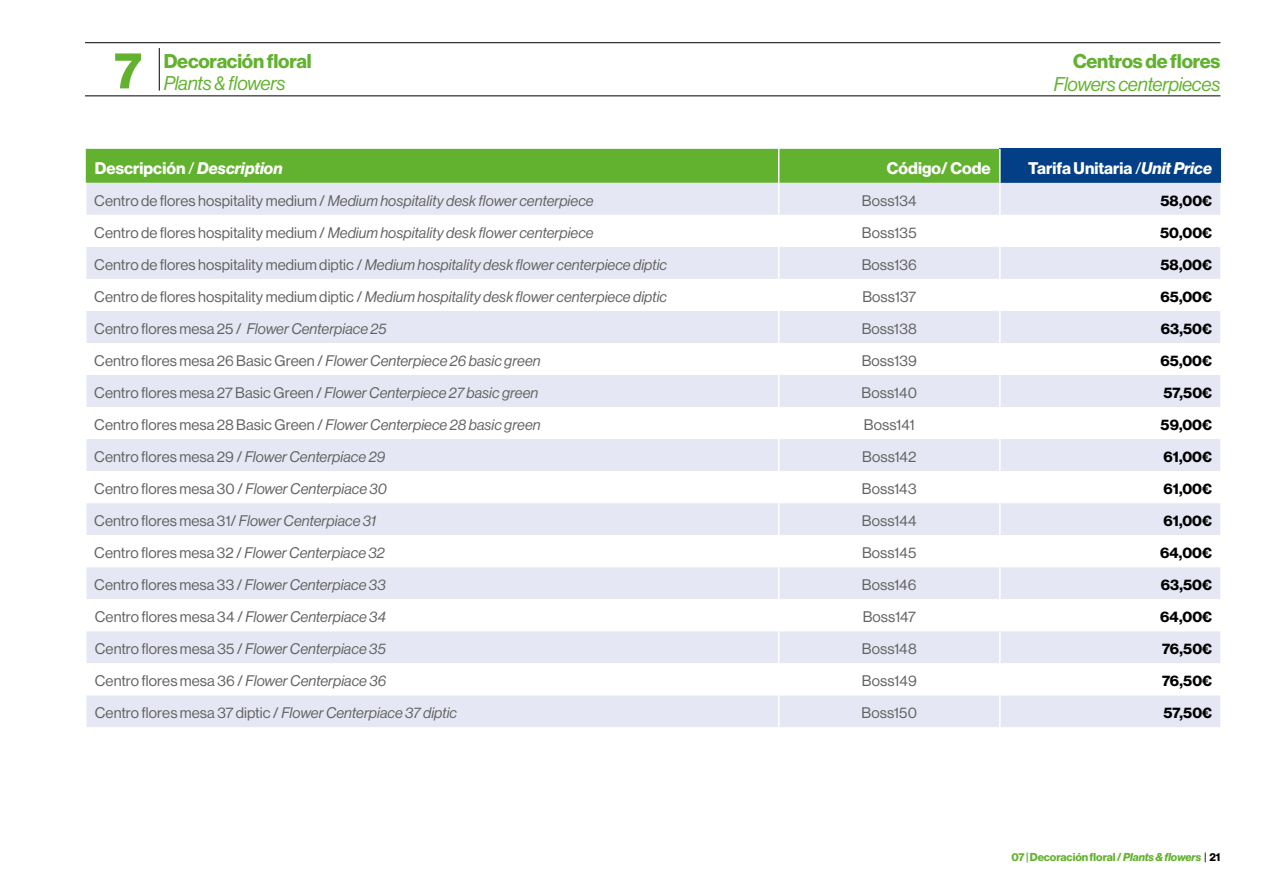
<style>
.page{position:relative;width:1263px;height:893px;background:#fff}
.page>*{position:absolute;margin:0;border:0;box-sizing:border-box;transform-origin:0 0}
.t1{font:700 51px "Neue Haas Grotesk Display";color:#62b22f}
.t2{font:italic 19.5px "Neue Haas Grotesk Display";letter-spacing:-.015em;color:#62b22f}
.t3{font:700 19.5px "Neue Haas Grotesk Display";letter-spacing:-.01em;color:#62b22f}
.t4{font:700 16.5px "Neue Haas Grotesk Display";letter-spacing:.005em;color:#fff}
.t5{font:15px "Neue Haas Grotesk Display";letter-spacing:.005em;color:#646363}
.t6{font:italic 15px "Neue Haas Grotesk Display";letter-spacing:.005em;color:#646363}
.t7{font:700 15px "Neue Haas Grotesk Display";letter-spacing:.005em;color:#000}
.t8{font:700 11.25px "Neue Haas Grotesk Display";letter-spacing:-.005em;color:#62b22f}
.s1{font-weight:400}
.s2{font-family:"N Haas Grotesk DS Pro 76 Bd It";font-weight:400}
.s3{font-style:normal}
.s4{font-style:italic}
.s5{font-weight:400;color:#000}
.s6{color:#000}
</style>
<div class="page">
<div style="left:86px;top:149px;width:913px;height:34px;background:#62b22f"></div>
<div style="left:1000px;top:149px;width:221px;height:34px;background:#033f86"></div>
<div style="left:87px;top:183px;width:1133px;height:32px;background:#e6e7f4"></div>
<svg style="left:87px;top:247px;width:1133px;height:480px;fill:#e6e7f4"></svg>
<hr style="left:778px;top:149px;width:1px;height:34px;background:#fff">
<hr style="left:778px;top:279px;width:1px;height:32px;background:#fff">
<hr style="left:999px;top:279px;width:1px;height:32px;background:#fff">
<hr style="left:778px;top:343px;width:1px;height:32px;background:#fff">
<hr style="left:999px;top:343px;width:1px;height:32px;background:#fff">
<hr style="left:778px;top:407px;width:1px;height:32px;background:#fff">
<hr style="left:999px;top:407px;width:1px;height:32px;background:#fff">
<hr style="left:778px;top:471px;width:1px;height:32px;background:#fff">
<hr style="left:999px;top:471px;width:1px;height:32px;background:#fff">
<hr style="left:778px;top:535px;width:1px;height:32px;background:#fff">
<hr style="left:999px;top:535px;width:1px;height:32px;background:#fff">
<hr style="left:778px;top:599px;width:1px;height:32px;background:#fff">
<hr style="left:999px;top:599px;width:1px;height:32px;background:#fff">
<hr style="left:778px;top:663px;width:1px;height:32px;background:#fff">
<hr style="left:999px;top:663px;width:1px;height:32px;background:#fff">
<hr style="left:778px;top:183px;width:1px;height:32px;background:#fff">
<hr style="left:999px;top:183px;width:1px;height:32px;background:#fff">
<hr style="left:778px;top:247px;width:1px;height:32px;background:#fff">
<hr style="left:999px;top:247px;width:1px;height:32px;background:#fff">
<hr style="left:778px;top:311px;width:1px;height:32px;background:#fff">
<hr style="left:999px;top:311px;width:1px;height:32px;background:#fff">
<hr style="left:778px;top:375px;width:1px;height:32px;background:#fff">
<hr style="left:999px;top:375px;width:1px;height:32px;background:#fff">
<hr style="left:778px;top:439px;width:1px;height:32px;background:#fff">
<hr style="left:999px;top:439px;width:1px;height:32px;background:#fff">
<hr style="left:778px;top:503px;width:1px;height:32px;background:#fff">
<hr style="left:999px;top:503px;width:1px;height:32px;background:#fff">
<hr style="left:778px;top:567px;width:1px;height:32px;background:#fff">
<hr style="left:999px;top:567px;width:1px;height:32px;background:#fff">
<hr style="left:778px;top:631px;width:1px;height:32px;background:#fff">
<hr style="left:999px;top:631px;width:1px;height:32px;background:#fff">
<hr style="left:778px;top:695px;width:1px;height:32px;background:#fff">
<hr style="left:999px;top:695px;width:1px;height:32px;background:#fff">
<hr style="left:85px;top:96px;width:1135px;height:1px;background:#000">
<hr style="left:159px;top:48px;width:1px;height:43px;background:#000">
<hr style="left:85px;top:42px;width:1135px;height:1px;background:#000">
<h1 class="t1" style="left:114px;top:41px;width:29px">7</h1>
<h2 class="t3" style="left:164px;top:49px;width:149px">Decoración floral</h2>
<h2 class="t2" style="left:164px;top:72px;width:123px">Plants &amp; flowers</h2>
<h2 class="t3" style="left:1073px;top:50px;width:149px">Centros de flores</h2>
<h2 class="t2" style="left:1054px;top:73px;width:168px">Flowers centerpieces</h2>
<p class="t4" style="left:95px;top:158px;width:189px">Descripción <span class="s1">/</span> <span class="s2">Description</span></p>
<p class="t4" style="left:887px;top:158px;width:105px">Código/ Code</p>
<p class="t4" style="left:1028px;top:158px;width:185px">Tarifa Unitaria <span class="s1">/</span><span class="s2">Unit Price</span></p>
<p class="t6" style="left:94px;top:192px;width:501px"><span class="s3">Centro de flores hospitality medium /</span> Medium hospitality desk flower centerpiece</p>
<p class="t5" style="left:862px;top:192px;width:56px">Boss134</p>
<p class="t7" style="left:1160px;top:192px;width:53px">58,00€</p>
<p class="t6" style="left:94px;top:224px;width:501px"><span class="s3">Centro de flores hospitality medium /</span> Medium hospitality desk flower centerpiece</p>
<p class="t5" style="left:862px;top:224px;width:56px">Boss135</p>
<p class="t7" style="left:1160px;top:224px;width:53px">50,00€</p>
<p class="t6" style="left:94px;top:256px;width:574px"><span class="s3">Centro de flores hospitality medium diptic /</span> Medium hospitality desk flower centerpiece diptic</p>
<p class="t5" style="left:862px;top:256px;width:57px">Boss136</p>
<p class="t7" style="left:1160px;top:256px;width:53px">58,00€</p>
<p class="t6" style="left:94px;top:288px;width:574px"><span class="s3">Centro de flores hospitality medium diptic /</span> Medium hospitality desk flower centerpiece diptic</p>
<p class="t5" style="left:862px;top:288px;width:55px">Boss137</p>
<p class="t7" style="left:1160px;top:288px;width:53px">65,00€</p>
<p class="t5" style="left:94px;top:320px;width:294px">Centro flores mesa 25 / <span class="s4">Flower Centerpiace 25</span></p>
<p class="t5" style="left:862px;top:320px;width:57px">Boss138</p>
<p class="t7" style="left:1161px;top:320px;width:53px">63,50€</p>
<p class="t5" style="left:94px;top:352px;width:448px">Centro flores mesa 26 Basic Green / <span class="s4">Flower Centerpiece 26 basic green</span></p>
<p class="t5" style="left:862px;top:352px;width:57px">Boss139</p>
<p class="t7" style="left:1160px;top:352px;width:53px">65,00€</p>
<p class="t5" style="left:94px;top:384px;width:446px">Centro flores mesa 27 Basic Green / <span class="s4">Flower Centerpiece 27 basic green</span></p>
<p class="t5" style="left:862px;top:384px;width:57px">Boss140</p>
<p class="t7" style="left:1163px;top:384px;width:50px">57,50€</p>
<p class="t5" style="left:94px;top:416px;width:448px">Centro flores mesa 28 Basic Green / <span class="s4">Flower Centerpiece 28 basic green</span></p>
<p class="t5" style="left:864px;top:416px;width:52px">Boss141</p>
<p class="t7" style="left:1161px;top:416px;width:53px">59,00€</p>
<p class="t5" style="left:94px;top:448px;width:293px">Centro flores mesa 29 / <span class="s4">Flower Centerpiace 29</span></p>
<p class="t5" style="left:862px;top:448px;width:56px">Boss142</p>
<p class="t7" style="left:1163px;top:448px;width:50px">61,00€</p>
<p class="t5" style="left:94px;top:480px;width:294px">Centro flores mesa 30 / <span class="s4">Flower Centerpiace 30</span></p>
<p class="t5" style="left:862px;top:480px;width:56px">Boss143</p>
<p class="t7" style="left:1163px;top:480px;width:50px">61,00€</p>
<p class="t5" style="left:94px;top:512px;width:283px">Centro flores mesa 31/ <span class="s4">Flower Centerpiace 31</span></p>
<p class="t5" style="left:862px;top:512px;width:56px">Boss144</p>
<p class="t7" style="left:1163px;top:512px;width:50px">61,00€</p>
<p class="t5" style="left:94px;top:544px;width:292px">Centro flores mesa 32 / <span class="s4">Flower Centerpiace 32</span></p>
<p class="t5" style="left:862px;top:544px;width:56px">Boss145</p>
<p class="t7" style="left:1160px;top:544px;width:53px">64,00€</p>
<p class="t5" style="left:94px;top:576px;width:293px">Centro flores mesa 33 / <span class="s4">Flower Centerpiace 33</span></p>
<p class="t5" style="left:862px;top:576px;width:56px">Boss146</p>
<p class="t7" style="left:1161px;top:576px;width:53px">63,50€</p>
<p class="t5" style="left:95px;top:608px;width:293px">Centro flores mesa 34 / <span class="s4">Flower Centerpiace 34</span></p>
<p class="t5" style="left:863px;top:608px;width:55px">Boss147</p>
<p class="t7" style="left:1160px;top:608px;width:53px">64,00€</p>
<p class="t5" style="left:95px;top:640px;width:292px">Centro flores mesa 35 / <span class="s4">Flower Centerpiace 35</span></p>
<p class="t5" style="left:862px;top:640px;width:56px">Boss148</p>
<p class="t7" style="left:1162px;top:640px;width:51px">76,50€</p>
<p class="t5" style="left:95px;top:672px;width:293px">Centro flores mesa 36 / <span class="s4">Flower Centerpiace 36</span></p>
<p class="t5" style="left:862px;top:672px;width:56px">Boss149</p>
<p class="t7" style="left:1162px;top:672px;width:51px">76,50€</p>
<p class="t5" style="left:95px;top:704px;width:364px">Centro flores mesa 37 diptic / <span class="s4">Flower Centerpiace 37 diptic</span></p>
<p class="t5" style="left:862px;top:704px;width:57px">Boss150</p>
<p class="t7" style="left:1163px;top:704px;width:50px">57,50€</p>
<p class="t8" style="left:1011px;top:850px;width:210px">07 | Decoración floral / <span class="s2">Plants &amp; flowers</span> <span class="s5">|</span> <span class="s6">21</span></p>
</div>
